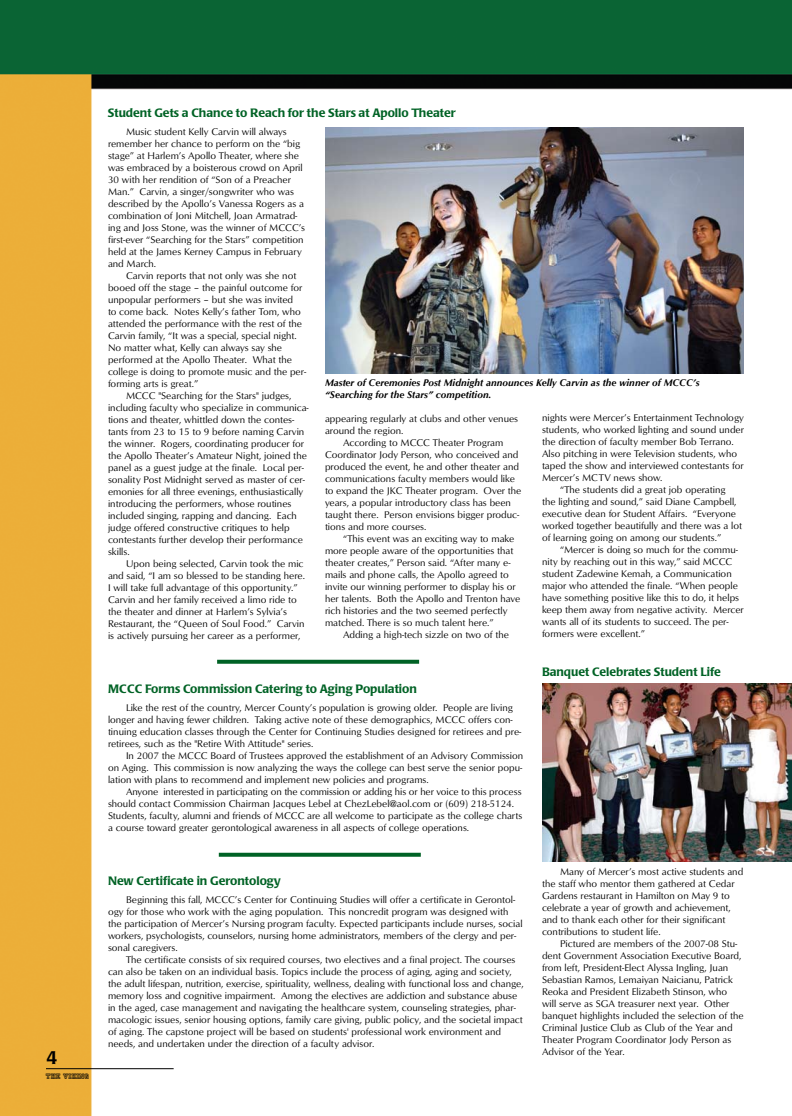
<style>
.page{position:relative;width:792px;height:1116px;background:#fff}
.page>*{position:absolute;margin:0;border:0;box-sizing:border-box;transform-origin:0 0}
.t1{font:500 18px "Poppl Laudatio";color:#000}
.t2{font:500 12px "Poppl Laudatio";color:#006225}
.t3{font:10px/12px "Optimum Roman DTC";color:#000}
.t4{font:10px/12px "Optimum Bold Italic DTC";color:#000}
.t5{font:8px "Princetown LET";color:#000}
</style>
<div class="page">
<img style="left:0;top:0;width:792px;height:1116px">
<hr style="left:46px;top:1068px;width:128px;height:1px;background:#000">
<img style="left:325px;top:128px;width:419px;height:246px">
<img style="left:542px;top:683px;width:250px;height:179px">
<svg style="left:219px;top:853px;width:202px;height:4px"></svg>
<svg style="left:217px;top:660px;width:202px;height:4px"></svg>
<h1 class="t1" style="left:46px;top:1047px;width:12px">4</h1>
<p class="t5" style="left:46px;top:1071px;width:45px">The Viking</p>
<p class="t2" style="left:108px;top:106px;width:349px">Student Gets a Chance to Reach for the Stars at Apollo Theater</p>
<p class="t3" style="left:108px;top:125px;width:199px;text-indent:18px">Music student Kelly Carvin will always remember her chance to perform on the “big stage” at Harlem’s Apollo Theater, where she was embraced by a boisterous crowd on April 30 with her rendition of “Son of a Preacher Man.” Carvin, a singer/songwriter who was described by the Apollo’s Vanessa Rogers as a combination of Joni Mitchell, Joan Armatrad&shy;ing and Joss Stone, was the winner of MCCC’s first-ever “Searching for the Stars” competition held at the James Kerney Campus in February and March.</p>
<p class="t3" style="left:108px;top:269px;width:200px;text-indent:18px">Carvin reports that not only was she not booed off the stage – the painful outcome for unpopular performers – but she was invited<br>to come back. Notes Kelly’s father Tom, who attended the performance with the rest of the Carvin family, “It was a special, special night.<br>No matter what, Kelly can always say she performed at the Apollo Theater. What the college is doing to promote music and the per&shy;forming arts is great.”</p>
<p class="t3" style="left:108px;top:389px;width:202px;text-indent:18px">MCCC "Searching for the Stars" judges, including faculty who specialize in communica&shy;tions and theater, whittled down the contes&shy;tants from 23 to 15 to 9 before naming Carvin the winner. Rogers, coordinating producer for the Apollo Theater’s Amateur Night, joined the panel as a guest judge at the finale. Local per&shy;sonality Post Midnight served as master of cer&shy;emonies for all three evenings, enthusiastically introducing the performers, whose routines included singing, rapping and dancing. Each judge offered constructive critiques to help contestants further develop their performance skills.</p>
<p class="t3" style="left:108px;top:557px;width:199px;text-indent:18px">Upon being selected, Carvin took the mic and said, “I am so blessed to be standing here.<br>I will take full advantage of this opportunity.” Carvin and her family received a limo ride to the theater and dinner at Harlem’s Sylvia’s Restaurant, the “Queen of Soul Food.” Carvin is actively pursuing her career as a performer,</p>
<p class="t4" style="left:325px;top:376px;width:376px">Master of Ceremonies Post Midnight announces Kelly Carvin as the winner of MCCC’s “Searching for the Stars” competition.</p>
<p class="t3" style="left:325px;top:412px;width:195px">appearing regularly at clubs and other venues around the region.</p>
<p class="t3" style="left:325px;top:436px;width:198px;text-indent:18px">According to MCCC Theater Program Coordinator Jody Person, who conceived and produced the event, he and other theater and communications faculty members would like to expand the JKC Theater program. Over the years, a popular introductory class has been taught there. Person envisions bigger produc&shy;tions and more courses.</p>
<p class="t3" style="left:325px;top:532px;width:197px;text-indent:18px">“This event was an exciting way to make more people aware of the opportunities that theater creates,” Person said. “After many e&shy;mails and phone calls, the Apollo agreed to invite our winning performer to display his or her talents. Both the Apollo and Trenton have rich histories and the two seemed perfectly matched. There is so much talent here.”</p>
<p class="t3" style="left:343px;top:628px;width:167px">Adding a high-tech sizzle on two of the</p>
<p class="t3" style="left:542px;top:411px;width:203px">nights were Mercer’s Entertainment Technology</p>
<p class="t3" style="left:542px;top:423px;width:203px">students, who worked lighting and sound under</p>
<p class="t3" style="left:542px;top:435px;width:193px">the direction of faculty member Bob Terrano.</p>
<p class="t3" style="left:542px;top:447px;width:197px">Also pitching in were Television students, who</p>
<p class="t3" style="left:542px;top:459px;width:203px">taped the show and interviewed contestants for</p>
<p class="t3" style="left:542px;top:471px;width:122px">Mercer’s MCTV news show.</p>
<p class="t3" style="left:560px;top:483px;width:167px">“The students did a great job operating</p>
<p class="t3" style="left:542px;top:495px;width:196px">the lighting and sound,” said Diane Campbell,</p>
<p class="t3" style="left:542px;top:507px;width:196px">executive dean for Student Affairs. “Everyone</p>
<p class="t3" style="left:542px;top:519px;width:202px">worked together beautifully and there was a lot</p>
<p class="t3" style="left:542px;top:531px;width:181px">of learning going on among our students.”</p>
<p class="t3" style="left:560px;top:543px;width:180px">“Mercer is doing so much for the commu-</p>
<p class="t3" style="left:542px;top:555px;width:192px">nity by reaching out in this way,” said MCCC</p>
<p class="t3" style="left:542px;top:567px;width:191px">student Zadewine Kemah, a Communication</p>
<p class="t3" style="left:542px;top:579px;width:197px">major who attended the finale. “When people</p>
<p class="t3" style="left:542px;top:591px;width:199px">have something positive like this to do, it helps</p>
<p class="t3" style="left:542px;top:603px;width:203px">keep them away from negative activity. Mercer</p>
<p class="t3" style="left:542px;top:615px;width:188px">wants all of its students to succeed. The per-</p>
<p class="t3" style="left:542px;top:627px;width:104px">formers were excellent.”</p>
<p class="t2" style="left:542px;top:665px;width:180px">Banquet Celebrates Student Life</p>
<p class="t2" style="left:108px;top:682px;width:310px">MCCC Forms Commission Catering to Aging Population</p>
<p class="t3" style="left:108px;top:702px;width:415px;text-indent:18px">Like the rest of the country, Mercer County’s population is growing older. People are living longer and having fewer children. Taking active note of these demographics, MCCC offers con&shy;tinuing education classes through the Center for Continuing Studies designed for retirees and pre&shy;retirees, such as the "Retire With Attitude" series.</p>
<p class="t3" style="left:108px;top:750px;width:417px;text-align:justify;text-indent:18px">In 2007 the MCCC Board of Trustees approved the establishment of an Advisory Commission on Aging. This commission is now analyzing the ways the college can best serve the senior popu&shy;lation with plans to recommend and implement new policies and programs.</p>
<p class="t3" style="left:108px;top:786px;width:416px;text-indent:18px">Anyone interested in participating on the commission or adding his or her voice to this process should contact Commission Chairman Jacques Lebel at ChezLebel@aol.com or (609) 218-5124.<br>Students, faculty, alumni and friends of MCCC are all welcome to participate as the college charts a course toward greater gerontological awareness in all aspects of college operations.</p>
<p class="t2" style="left:108px;top:874px;width:174px">New Certificate in Gerontology</p>
<p class="t3" style="left:108px;top:894px;width:416px;text-indent:18px">Beginning this fall, MCCC’s Center for Continuing Studies will offer a certificate in Gerontol&shy;ogy for those who work with the aging population. This noncredit program was designed with the participation of Mercer’s Nursing program faculty. Expected participants include nurses, social workers, psychologists, counselors, nursing home administrators, members of the clergy and per&shy;sonal caregivers.</p>
<p class="t3" style="left:108px;top:954px;width:417px;text-indent:18px">The certificate consists of six required courses, two electives and a final project. The courses can also be taken on an individual basis. Topics include the process of aging, aging and society, the adult lifespan, nutrition, exercise, spirituality, wellness, dealing with functional loss and change, memory loss and cognitive impairment. Among the electives are addiction and substance abuse in the aged, case management and navigating the healthcare system, counseling strategies, phar&shy;macologic issues, senior housing options, family care giving, public policy, and the societal impact of aging. The capstone project will be based on students' professional work environment and needs, and undertaken under the direction of a faculty advisor.</p>
<p class="t3" style="left:542px;top:865px;width:203px;text-indent:18px">Many of Mercer’s most active students and the staff who mentor them gathered at Cedar Gardens restaurant in Hamilton on May 9 to celebrate a year of growth and achievement, and to thank each other for their significant contributions to student life.</p>
<p class="t3" style="left:542px;top:937px;width:203px;text-indent:18px">Pictured are members of the 2007-08 Stu&shy;dent Government Association Executive Board, from left, President-Elect Alyssa Ingling, Juan Sebastian Ramos, Lemaiyan Naicianu, Patrick Reoka and President Elizabeth Stinson, who will serve as SGA treasurer next year. Other banquet highlights included the selection of the Criminal Justice Club as Club of the Year and Theater Program Coordinator Jody Person as Advisor of the Year.</p>
</div>
